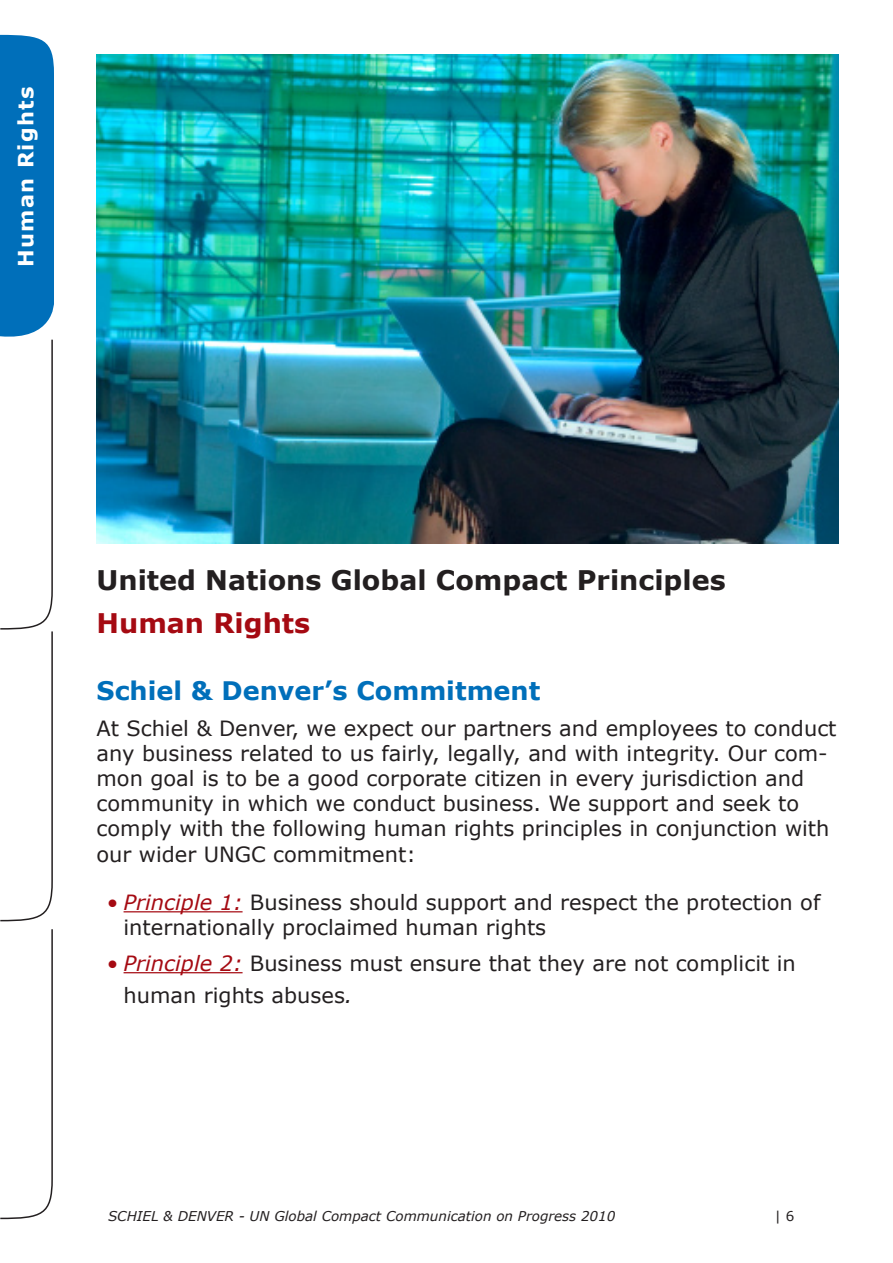
<style>
.page{position:relative;width:893px;height:1263px;background:#fff}
.page>*{position:absolute;margin:0;border:0;box-sizing:border-box;transform-origin:0 0}
.Body_3{font:700 27px "Verdana";color:#231f20}
.Body_3-2{font:700 27px "Verdana";color:#a50a12}
.Body_3-3{font:700 25.5px "Verdana";color:#006fba}
.Head_4{font:21px/25.2px "Verdana";color:#231f20}
.Body_3-4{font:21px/25.2px "Verdana";color:#231f20}
.Head_3{font:700 21px "Verdana";letter-spacing:.06em;color:#fff}
.Body{font:italic 13.5px "Verdana";color:#231f20}
.Body-2{font:13.5px "Verdana";color:#231f20}
.s1{font-style:italic;color:#a50a12}
.s2{font-style:italic}
</style>
<div class="page">
<svg style="left:0;top:35px;width:54px;height:887px"></svg>
<svg style="left:0;top:929px;width:53px;height:291px"></svg>
<hr style="left:124px;top:911px;width:119px;height:1px;background:#a50a12">
<hr style="left:124px;top:972px;width:119px;height:1px;background:#a50a12">
<img style="left:97px;top:54px;width:742px;height:489px">
<p class="Head_3" style="left:12px;top:267px;width:182px;rotate:-90deg">Human Rights</p>
<p class="Body_3" style="left:97px;top:563px;width:631px">United Nations Global Compact Principles</p>
<p class="Body_3-2" style="left:97px;top:606px;width:215px">Human Rights</p>
<p class="Body_3-3" style="left:97px;top:674px;width:445px">Schiel &amp; Denver’s Commitment</p>
<p class="Head_4" style="left:97px;top:715px;width:741px">At Schiel &amp; Denver, we expect our partners and employees to conduct any business related to us fairly, legally, and with integrity. Our com&shy;mon goal is to be a good corporate citizen in every jurisdiction and community in which we conduct business. We support and seek to comply with the following human rights principles in conjunction with our wider UNGC commitment:</p>
<p class="Body_3-4" style="left:124px;top:890px;width:698px;text-indent:-17px"><span class="s1">• Principle 1:</span> Business should support and respect the protection of internationally proclaimed human rights</p>
<p class="Body_3-4" style="left:124px;top:947px;width:674px;line-height:32.4px;text-indent:-17px"><span class="s1">• Principle 2:</span> Business must ensure that they are not complicit in human rights abuses<span class="s2">.</span></p>
<p class="Body" style="left:108px;top:1207px;width:509px">SCHIEL &amp; DENVER - UN Global Compact Communication on Progress 2010</p>
<p class="Body-2" style="left:775px;top:1207px;width:21px">| 6</p>
</div>
